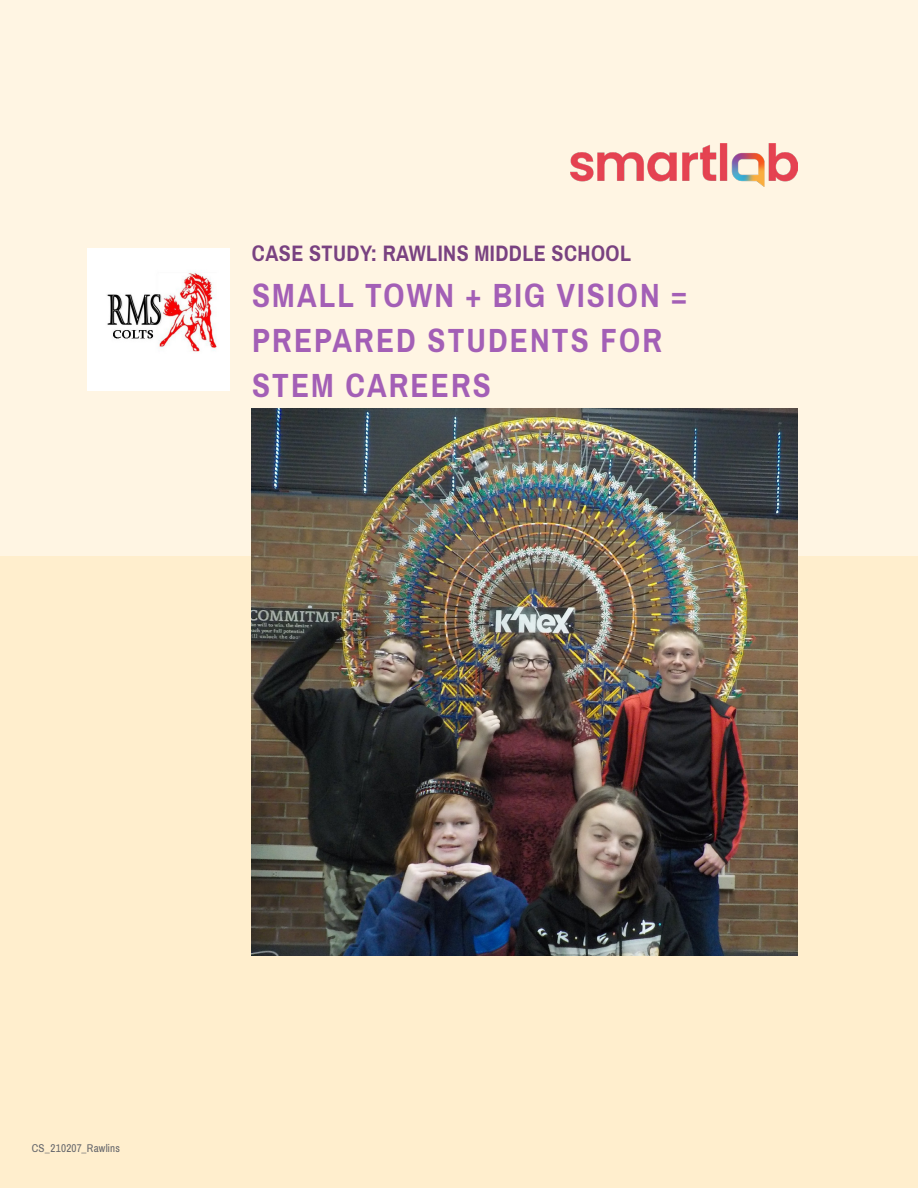
<style>
.page{position:relative;width:918px;height:1188px;background:#fff5e3}
.page>*{position:absolute;margin:0;border:0;box-sizing:border-box;transform-origin:0 0}
.t1{font:700 36px/45px "Pragati Narrow";letter-spacing:.06em;color:#a35fb6}
.t2{font:700 24px "Pragati Narrow";letter-spacing:.02em;color:#794281}
.t3{font:12px "Pragati Narrow";letter-spacing:.02em;color:#64656a}
</style>
<div class="page">
<div style="left:0;top:556px;width:918px;height:632px;background:#ffeecd"></div>
<img style="left:252px;top:408px;width:546px;height:547px">
<img style="left:570px;top:143px;width:228px;height:44px">
<img style="left:87px;top:248px;width:143px;height:143px">
<p class="t2" style="left:252px;top:239px;width:381px">CASE STUDY: RAWLINS MIDDLE SCHOOL</p>
<p class="t1" style="left:252px;top:272px;width:436px">SMALL TOWN + BIG VISION =<br>PREPARED STUDENTS FOR<br>STEM CAREERS</p>
<p class="t3" style="left:32px;top:1141px;width:90px">CS_210207_Rawlins</p>
</div>
